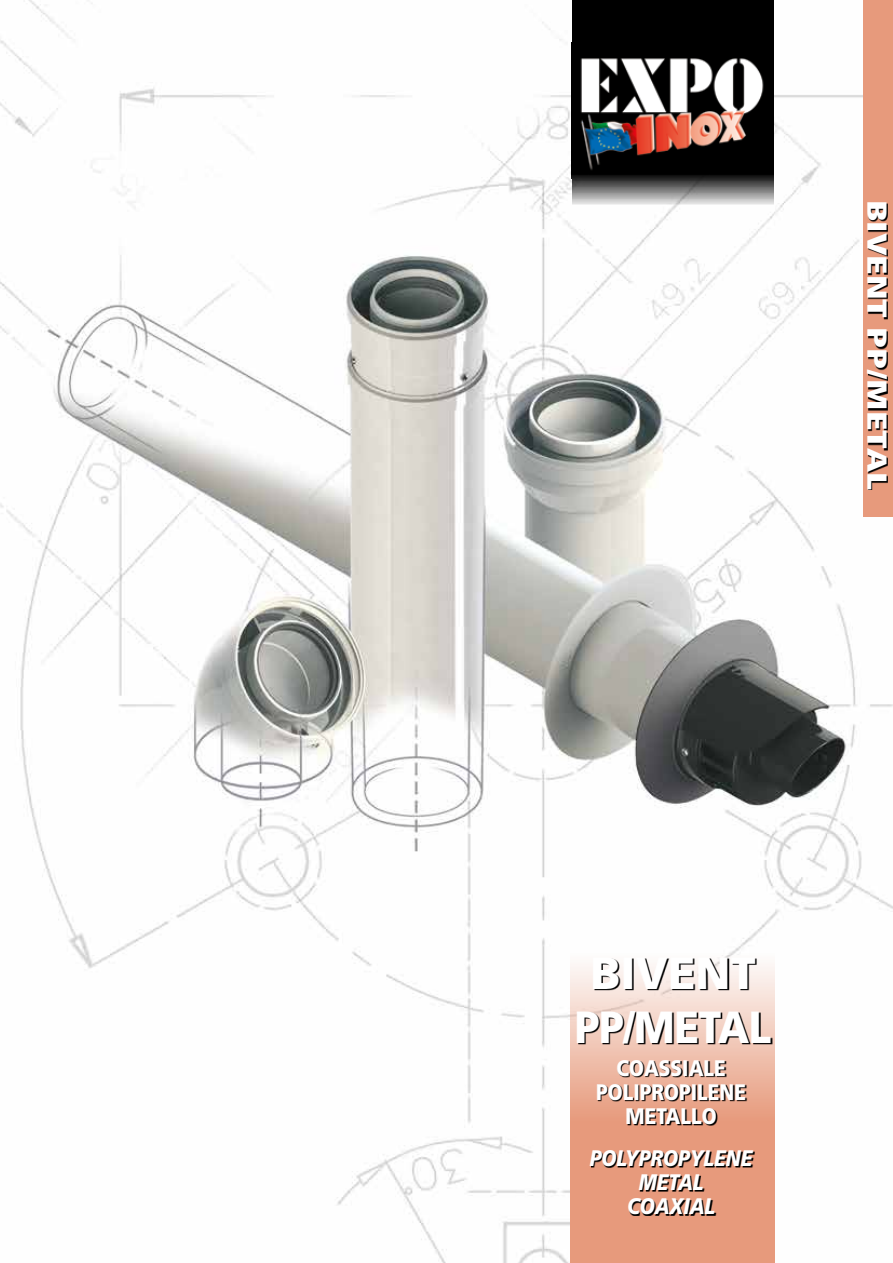
<style>
.page{position:relative;width:893px;height:1263px;background:#fff}
.page>*{position:absolute;margin:0;border:0;box-sizing:border-box;transform-origin:0 0}
.t1{font:900 45px/54px "Frutiger";letter-spacing:-.005em;color:#fff;text-align:center}
.t2{font:900 condensed 27.45px "Frutiger";color:#fff;scale:1.31 1}
.t3{font:900 22.5px/24px "Frutiger";color:#fff;text-align:center;scale:.85 1}
.t4{font:italic 900 22.5px/24px "Frutiger";color:#fff;text-align:center;scale:.85 1}
</style>
<div class="page">
<img style="left:0;top:0;width:893px;height:1263px">
<svg style="left:571px;top:932px;width:204px;height:331px;fill:#e79a7c"></svg>
<svg style="left:578px;top:958px;width:194px;height:86px;background:#988a85"></svg>
<svg style="left:591px;top:1061px;width:163px;height:154px;background:#b37c66"></svg>
<div style="left:863px;top:0;width:30px;height:517px;background:#e79a7c"></div>
<svg style="left:868px;top:203px;width:20px;height:287px"></svg>
<svg style="left:572px;top:0;width:202px;height:205px;background:#343434"></svg>
<img style="left:572px;top:42px;width:201px;height:137px">
<p class="t2" style="left:894px;top:200px;width:223px;rotate:90deg">BIVENT PP/METAL</p>
<h1 class="t1" style="left:575px;top:945px;width:198px">BIVENT<br>PP/METAL</h1>
<p class="t3" style="left:596px;top:1055px;width:178px">COASSIALE<br>POLIPROPILENE<br>METALLO</p>
<p class="t4" style="left:590px;top:1145px;width:193px">POLYPROPYLENE<br>METAL<br>COAXIAL</p>
</div>
